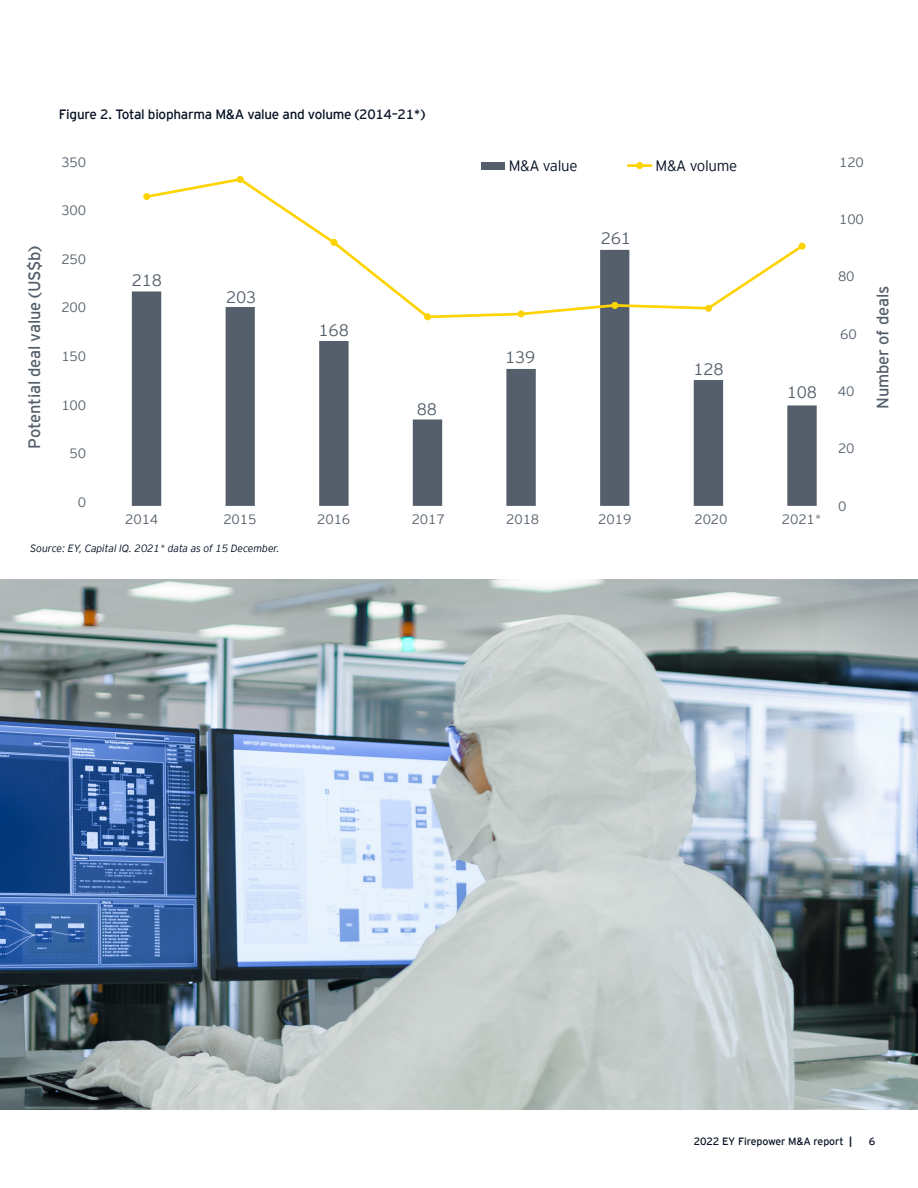
<style>
.page{position:relative;width:918px;height:1188px;background:#fff}
.page>*{position:absolute;margin:0;border:0;box-sizing:border-box;transform-origin:0 0}
.Subhead_1_Regular{font:16.5px "EY Interstate";letter-spacing:-.01em;color:#545f6b}
.Subhead_1_Regular-2{font:300 16.5px "EY Interstate";letter-spacing:-.01em;color:#545f6b}
.Caption_title{font:300 15px "EY Interstate";letter-spacing:-.02em;color:#071224}
.Subhead_1_Regular-3{font:300 13.5px "EY Interstate";letter-spacing:-.01em;color:#545f6b}
.Caption_title-2{font:13.5px "EY Interstate";letter-spacing:-.02em;color:#071224}
.Source_copy{font:italic 300 10.5px "EY Interstate";letter-spacing:-.01em;color:#071224}
.t1{font:10.5px "EY Interstate";letter-spacing:-.01em;color:#071224}
.s1{font-weight:700}
</style>
<div class="page">
<img style="left:0;top:580px;width:918px;height:530px">
<svg style="left:132px;top:291px;width:685px;height:215px"></svg>
<svg style="left:143px;top:177px;width:663px;height:143px"></svg>
<svg style="left:144px;top:194px;width:6px;height:6px"></svg>
<div style="left:143px;top:193px;width:7px;height:7px;border:1px solid #fed304;border-radius:50%"></div>
<svg style="left:237px;top:176px;width:6px;height:6px"></svg>
<div style="left:237px;top:176px;width:7px;height:7px;border:1px solid #fed304;border-radius:50%"></div>
<svg style="left:331px;top:239px;width:6px;height:6px"></svg>
<div style="left:330px;top:239px;width:7px;height:7px;border:1px solid #fed304;border-radius:50%"></div>
<svg style="left:425px;top:314px;width:6px;height:6px"></svg>
<div style="left:424px;top:313px;width:7px;height:7px;border:1px solid #fed304;border-radius:50%"></div>
<svg style="left:518px;top:311px;width:6px;height:6px"></svg>
<div style="left:518px;top:310px;width:7px;height:7px;border:1px solid #fed304;border-radius:50%"></div>
<svg style="left:612px;top:302px;width:6px;height:6px"></svg>
<div style="left:611px;top:302px;width:7px;height:7px;border:1px solid #fed304;border-radius:50%"></div>
<div style="left:705px;top:305px;width:7px;height:6px;background:#fed304;border-radius:50%"></div>
<div style="left:705px;top:305px;width:7px;height:7px;border:1px solid #fed304;border-radius:50%"></div>
<svg style="left:799px;top:243px;width:6px;height:6px"></svg>
<div style="left:799px;top:243px;width:7px;height:7px;border:1px solid #fed304;border-radius:50%"></div>
<div style="left:482px;top:162px;width:23px;height:8px;background:#545f6b"></div>
<hr style="left:628px;top:164px;width:23px;height:3px;background:#fed304">
<div style="left:636px;top:162px;width:7px;height:7px;border:1px solid #fed304;border-radius:50%"></div>
<p class="Caption_title-2" style="left:59px;top:104px;width:368px">Figure 2. Total biopharma M&amp;A value and volume (2014–21*)</p>
<p class="Subhead_1_Regular-3" style="left:61px;top:152px;width:26px">350</p>
<p class="Subhead_1_Regular-3" style="left:839px;top:152px;width:26px">120</p>
<p class="Subhead_1_Regular-3" style="left:61px;top:201px;width:26px">300</p>
<p class="Subhead_1_Regular-3" style="left:839px;top:210px;width:26px">100</p>
<p class="Subhead_1_Regular-3" style="left:61px;top:249px;width:26px">250</p>
<p class="Subhead_1_Regular-3" style="left:838px;top:267px;width:18px">80</p>
<p class="Subhead_1_Regular-3" style="left:61px;top:298px;width:26px">200</p>
<p class="Subhead_1_Regular-3" style="left:840px;top:324px;width:18px">60</p>
<p class="Subhead_1_Regular-3" style="left:61px;top:347px;width:26px">150</p>
<p class="Subhead_1_Regular-3" style="left:838px;top:382px;width:18px">40</p>
<p class="Subhead_1_Regular-3" style="left:61px;top:395px;width:26px">100</p>
<p class="Subhead_1_Regular-3" style="left:838px;top:439px;width:18px">20</p>
<p class="Caption_title" style="left:509px;top:155px;width:70px">M&amp;A value</p>
<p class="Caption_title" style="left:656px;top:155px;width:83px">M&amp;A volume</p>
<p class="Subhead_1_Regular-2" style="left:601px;top:226px;width:32px">261</p>
<p class="Subhead_1_Regular" style="left:23px;top:449px;width:204px;rotate:-90deg">Potential deal value (US$b)</p>
<p class="Subhead_1_Regular-2" style="left:132px;top:269px;width:32px">218</p>
<p class="Subhead_1_Regular-2" style="left:226px;top:285px;width:32px">203</p>
<p class="Subhead_1_Regular-2" style="left:319px;top:319px;width:32px">168</p>
<p class="Subhead_1_Regular-2" style="left:505px;top:346px;width:32px">139</p>
<p class="Subhead_1_Regular-2" style="left:693px;top:357px;width:32px">128</p>
<p class="Subhead_1_Regular-2" style="left:787px;top:380px;width:32px">108</p>
<p class="Subhead_1_Regular-2" style="left:417px;top:397px;width:22px">88</p>
<p class="Subhead_1_Regular-3" style="left:70px;top:444px;width:18px">50</p>
<p class="Subhead_1_Regular-3" style="left:78px;top:492px;width:10px">0</p>
<p class="Subhead_1_Regular-3" style="left:838px;top:496px;width:10px">0</p>
<p class="Subhead_1_Regular-3" style="left:125px;top:510px;width:35px">2014</p>
<p class="Subhead_1_Regular-3" style="left:223px;top:510px;width:35px">2015</p>
<p class="Subhead_1_Regular-3" style="left:317px;top:510px;width:35px">2016</p>
<p class="Subhead_1_Regular-3" style="left:412px;top:510px;width:35px">2017</p>
<p class="Subhead_1_Regular-3" style="left:506px;top:510px;width:35px">2018</p>
<p class="Subhead_1_Regular-3" style="left:598px;top:510px;width:35px">2019</p>
<p class="Subhead_1_Regular-3" style="left:694px;top:510px;width:35px">2020</p>
<p class="Subhead_1_Regular-3" style="left:782px;top:510px;width:41px">2021*</p>
<p class="Source_copy" style="left:30px;top:541px;width:251px">Source: EY, Capital IQ. 2021* data as of 15 December.</p>
<p class="Subhead_1_Regular" style="left:871px;top:409px;width:124px;rotate:-90deg">Number of deals</p>
<p class="t1" style="left:694px;top:1133px;width:160px">2022 EY Firepower M&amp;A report <span class="s1">|</span></p>
<p class="t1" style="left:869px;top:1133px;width:8px">6</p>
</div>
